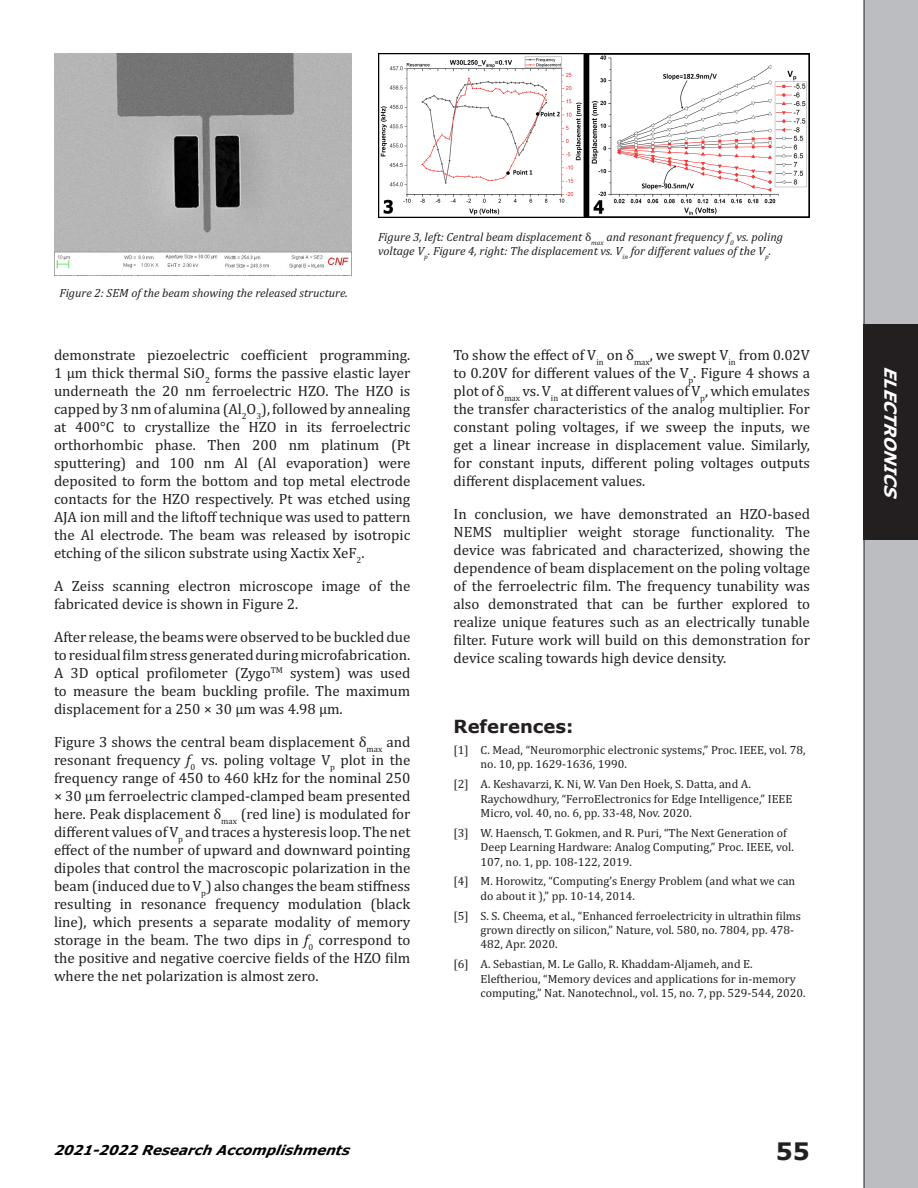
<style>
.page{position:relative;width:918px;height:1188px;background:#fff}
.page>*{position:absolute;margin:0;border:0;box-sizing:border-box;transform-origin:0 0}
.t1{font:700 24px "Verdana";color:#231f20}
.Body_Header{font:700 18px "Verdana";color:#231f20}
.t2{font:italic 700 16.5px "Verdana";color:#fff}
.t3{font:15px/18px "Cambria";color:#231f20;text-align:justify}
.t4{font:italic 700 13.5px "Verdana";color:#000}
.References{font:12px/14.4px "Cambria";color:#231f20}
.Captions{font:italic 12px/14.4px "Cambria";color:#231f20}
.s1{font-style:normal}
.s2{font-style:italic}
</style>
<div class="page">
<div style="left:864px;top:0;width:54px;height:1188px;background:#bcbdc0"></div>
<div style="left:864px;top:324px;width:54px;height:216px;background:#231f20"></div>
<img style="left:54px;top:53px;width:297px;height:223px">
<img style="left:378px;top:54px;width:432px;height:163px">
<p class="Captions" style="left:59px;top:285px;width:290px">Figure 2: SEM of the beam showing the released structure.</p>
<p class="Captions" style="left:378px;top:229px;width:407px">Figure 3, left: Central beam displacement <span class="s1">δ</span><sub>max</sub> and resonant frequency f<sub>0</sub> vs. poling voltage V<sub>p</sub>. Figure 4, right: The displacement vs. V<sub>in</sub> for different values of the V<sub>p</sub>.</p>
<p class="t3" style="left:54px;top:346px;width:358px">demonstrate piezoelectric coefficient programming.<br>1 µm thick thermal SiO<sub>2</sub> forms the passive elastic layer underneath the 20 nm ferroelectric HZO. The HZO is capped by 3 nm of alumina (Al<sub>2</sub>O<sub>3</sub>), followed by annealing at 400°C to crystallize the HZO in its ferroelectric orthorhombic phase. Then 200 nm platinum (Pt sputtering) and 100 nm Al (Al evaporation) were deposited to form the bottom and top metal electrode contacts for the HZO respectively. Pt was etched using AJA ion mill and the liftoff technique was used to pattern the Al electrode. The beam was released by isotropic etching of the silicon substrate using Xactix XeF<sub>2</sub>.</p>
<p class="t3" style="left:54px;top:577px;width:358px">A Zeiss scanning electron microscope image of the fabricated device is shown in Figure 2.</p>
<p class="t3" style="left:54px;top:628px;width:358px">After release, the beams were observed to be buckled due to residual film stress generated during microfabrication.<br>A 3D optical profilometer (Zygo<sup>TM</sup> system) was used to measure the beam buckling profile. The maximum displacement for a 250 × 30 µm was 4.98 µm.</p>
<p class="t3" style="left:54px;top:733px;width:358px">Figure 3 shows the central beam displacement δ<sub>max</sub> and resonant frequency <span class="s2">f</span><sub>0</sub> vs. poling voltage V<sub>p</sub> plot in the frequency range of 450 to 460 kHz for the nominal 250 × 30 µm ferroelectric clamped-clamped beam presented here. Peak displacement δ<sub>max</sub> (red line) is modulated for different values of V<sub>p</sub> and traces a hysteresis loop. The net effect of the number of upward and downward pointing dipoles that control the macroscopic polarization in the beam (induced due to V<sub>p</sub>) also changes the beam stiffness resulting in resonance frequency modulation (black line), which presents a separate modality of memory storage in the beam. The two dips in <span class="s2">f</span><sub>0</sub> correspond to the positive and negative coercive fields of the HZO film where the net polarization is almost zero.</p>
<p class="t3" style="left:454px;top:346px;width:358px">To show the effect of V<sub>in</sub> on δ<sub>max</sub>, we swept V<sub>in</sub> from 0.02V to 0.20V for different values of the V<sub>p</sub>. Figure 4 shows a plot of δ<sub>max</sub> vs. V<sub>in</sub> at different values of V<sub>p</sub>, which emulates the transfer characteristics of the analog multiplier. For constant poling voltages, if we sweep the inputs, we get a linear increase in displacement value. Similarly, for constant inputs, different poling voltages outputs different displacement values.</p>
<p class="t3" style="left:454px;top:505px;width:358px">In conclusion, we have demonstrated an HZO-based NEMS multiplier weight storage functionality. The device was fabricated and characterized, showing the dependence of beam displacement on the poling voltage of the ferroelectric film. The frequency tunability was also demonstrated that can be further explored to realize unique features such as an electrically tunable filter. Future work will build on this demonstration for device scaling towards high device density.</p>
<p class="Body_Header" style="left:454px;top:715px;width:121px">References:</p>
<p class="References" style="left:481px;top:743px;width:326px;text-indent:-27px">[1] C. Mead, “Neuromorphic electronic systems,” Proc. IEEE, vol. 78, no. 10, pp. 1629-1636, 1990.</p>
<p class="References" style="left:481px;top:777px;width:313px;text-indent:-27px">[2] A. Keshavarzi, K. Ni, W. Van Den Hoek, S. Datta, and A.<br>Raychowdhury, “FerroElectronics for Edge Intelligence,” IEEE<br>Micro, vol. 40, no. 6, pp. 33-48, Nov. 2020.</p>
<p class="References" style="left:481px;top:825px;width:315px;text-indent:-27px">[3] W. Haensch, T. Gokmen, and R. Puri, “The Next Generation of<br>Deep Learning Hardware: Analog Computing,” Proc. IEEE, vol.<br>107, no. 1, pp. 108-122, 2019.</p>
<p class="References" style="left:481px;top:874px;width:316px;text-indent:-27px">[4] M. Horowitz, “Computing’s Energy Problem (and what we can do about it ),” pp. 10-14, 2014.</p>
<p class="References" style="left:481px;top:908px;width:322px;text-indent:-27px">[5] S. S. Cheema, et al., “Enhanced ferroelectricity in ultrathin films grown directly on silicon,” Nature, vol. 580, no. 7804, pp. 478-<br>482, Apr. 2020.</p>
<p class="References" style="left:481px;top:957px;width:327px;text-indent:-27px">[6] A. Sebastian, M. Le Gallo, R. Khaddam-Aljameh, and E.<br>Eleftheriou, “Memory devices and applications for in-memory computing,” Nat. Nanotechnol., vol. 15, no. 7, pp. 529-544, 2020.</p>
<p class="t4" style="left:54px;top:1141px;width:300px">2021-2022 Research A ccomplishments</p>
<h1 class="t1" style="left:776px;top:1136px;width:36px">55</h1>
<p class="t2" style="left:901px;top:367px;width:135px;rotate:90deg">ELECTRONICS</p>
</div>
